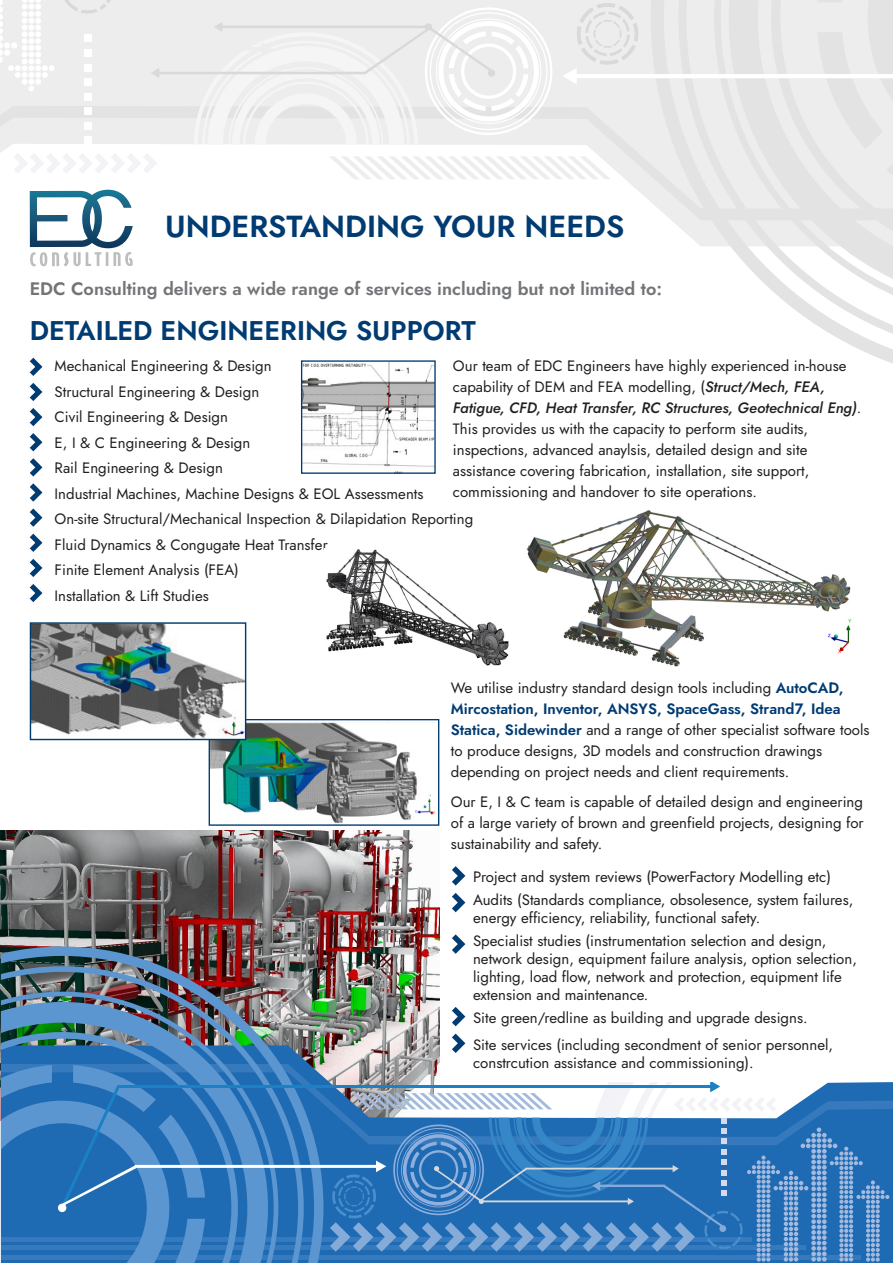
<style>
.page{position:relative;width:893px;height:1263px;background:#fff}
.page>*{position:absolute;margin:0;border:0;box-sizing:border-box;transform-origin:0 0}
.t1{font:30.45px "Jost";color:#003b72}
.t2{font:27px "Jost";color:#003b72}
.t3{font:18px "Jost";color:#727477}
.t4{font:15px/18px "Jost";color:#231f20}
.t5{font:italic 15px/21px "Jost";color:#231f20}
.s1{font-style:italic}
.s2{font-style:normal}
.s3{color:#003b72}
</style>
<div class="page">
<img style="left:211px;top:721px;width:226px;height:103px">
<div style="left:209px;top:719px;width:230px;height:107px;border:1px solid #003b72"></div>
<img style="left:1px;top:831px;width:438px;height:165px">
<img style="left:1px;top:946px;width:322px;height:50px">
<img style="left:1px;top:966px;width:303px;height:30px">
<svg style="left:833px;top:335px;width:60px;height:29px"></svg>
<svg style="left:778px;top:296px;width:115px;height:39px"></svg>
<svg style="left:761px;top:280px;width:132px;height:16px"></svg>
<svg style="left:748px;top:267px;width:145px;height:13px"></svg>
<svg style="left:0;top:0;width:893px;height:267px"></svg>
<svg style="left:30px;top:358px;width:12px;height:18px"></svg>
<svg style="left:30px;top:383px;width:12px;height:18px"></svg>
<svg style="left:30px;top:408px;width:12px;height:18px"></svg>
<svg style="left:30px;top:433px;width:12px;height:18px"></svg>
<svg style="left:30px;top:458px;width:12px;height:18px"></svg>
<img style="left:32px;top:624px;width:212px;height:114px">
<div style="left:30px;top:622px;width:216px;height:118px;border:1px solid #003b72"></div>
<img style="left:303px;top:363px;width:131px;height:109px">
<div style="left:301px;top:360px;width:135px;height:114px;border:1px solid #003b72"></div>
<svg style="left:452px;top:866px;width:13px;height:19px"></svg>
<svg style="left:452px;top:893px;width:13px;height:19px"></svg>
<svg style="left:452px;top:934px;width:13px;height:20px"></svg>
<svg style="left:1px;top:996px;width:892px;height:267px"></svg>
<div style="left:536px;top:927px;width:356px;height:154px;background:#fff"></div>
<svg style="left:30px;top:483px;width:12px;height:19px"></svg>
<svg style="left:30px;top:508px;width:12px;height:19px"></svg>
<svg style="left:30px;top:534px;width:12px;height:18px"></svg>
<svg style="left:30px;top:559px;width:12px;height:18px"></svg>
<svg style="left:30px;top:584px;width:12px;height:18px"></svg>
<img style="left:526px;top:511px;width:326px;height:156px">
<img style="left:326px;top:549px;width:183px;height:117px">
<p class="t1" style="left:165px;top:206px;width:461px">UNDERSTANDING YOUR NEEDS</p>
<p class="t3" style="left:30px;top:277px;width:634px">EDC Consulting delivers a wide range of services including but not limited to:</p>
<p class="t2" style="left:30px;top:312px;width:448px">DETAILED ENGINEERING SUPPORT</p>
<p class="t4" style="left:55px;top:357px;width:219px">Mechanical Engineering &amp; Design</p>
<p class="t4" style="left:55px;top:382px;width:206px">Structural Engineering &amp; Design</p>
<p class="t4" style="left:55px;top:408px;width:175px">Civil Engineering &amp; Design</p>
<p class="t4" style="left:55px;top:433px;width:197px">E, I &amp; C Engineering &amp; Design</p>
<p class="t4" style="left:55px;top:459px;width:170px">Rail Engineering &amp; Design</p>
<p class="t4" style="left:55px;top:484px;width:370px">Industrial Machines, Machine Designs &amp; EOL Assessments</p>
<p class="t4" style="left:55px;top:510px;width:420px">On-site Structural/Mechanical Inspection &amp; Dilapidation Reporting</p>
<p class="t4" style="left:55px;top:535px;width:275px">Fluid Dynamics &amp; Congugate Heat Transfer</p>
<p class="t4" style="left:55px;top:561px;width:186px">Finite Element Analysis (FEA)</p>
<p class="t4" style="left:55px;top:586px;width:156px">Installation &amp; Lift Studies</p>
<p class="t4" style="left:453px;top:357px;width:395px">Our team of EDC Engineers have highly experienced in-house</p>
<p class="t4" style="left:453px;top:378px;width:373px">capability of DEM and FEA modelling, (<span class="s1">Struct/Mech, FEA,</span></p>
<p class="t5" style="left:453px;top:397px;width:410px">Fatigue, CFD, Heat Transfer, RC Structures, Geotechnical Eng)<span class="s2">.<br>This provides us with the capacity to perform site audits,</span></p>
<p class="t4" style="left:453px;top:441px;width:356px">inspections, advanced anaylsis, detailed design and site</p>
<p class="t4" style="left:453px;top:462px;width:358px">assistance covering fabrication, installation, site support,</p>
<p class="t4" style="left:453px;top:483px;width:305px">commissioning and handover to site operations.</p>
<p class="t4" style="left:451px;top:679px;width:394px">We utilise industry standard design tools including <span class="s3">AutoCAD,</span></p>
<p class="t4" style="left:451px;top:699px;width:420px;line-height:21px"><span class="s3">Mircostation, Inventor, ANSYS, SpaceGass, Strand7, Idea<br>Statica, Sidewinder</span> and a range of other specialist software tools to produce designs, 3D models and construction drawings</p>
<p class="t4" style="left:451px;top:763px;width:340px">depending on project needs and client requirements.</p>
<p class="t4" style="left:451px;top:792px;width:414px;line-height:21px;text-align:justify">Our E, I &amp; C team is capable of detailed design and engineering of a large variety of brown and greenfield projects, designing for sustainability and safety.</p>
<p class="t4" style="left:473px;top:868px;width:359px">Project and system reviews (PowerFactory Modelling etc)</p>
<p class="t4" style="left:473px;top:891px;width:382px">Audits (Standards compliance, obsolesence, system failures, energy efficiency, reliability, functional safety.</p>
<p class="t4" style="left:473px;top:932px;width:385px">Specialist studies (instrumentation selection and design, network design, equipment failure analysis, option selection, lighting, load flow, network and protection, equipment life extension and maintenance.</p>
<p class="t4" style="left:473px;top:1009px;width:336px">Site green/redline as building and upgrade designs.</p>
<p class="t4" style="left:473px;top:1035px;width:362px">Site services (including secondment of senior personnel, constrcution assistance and commissioning).</p>
</div>
